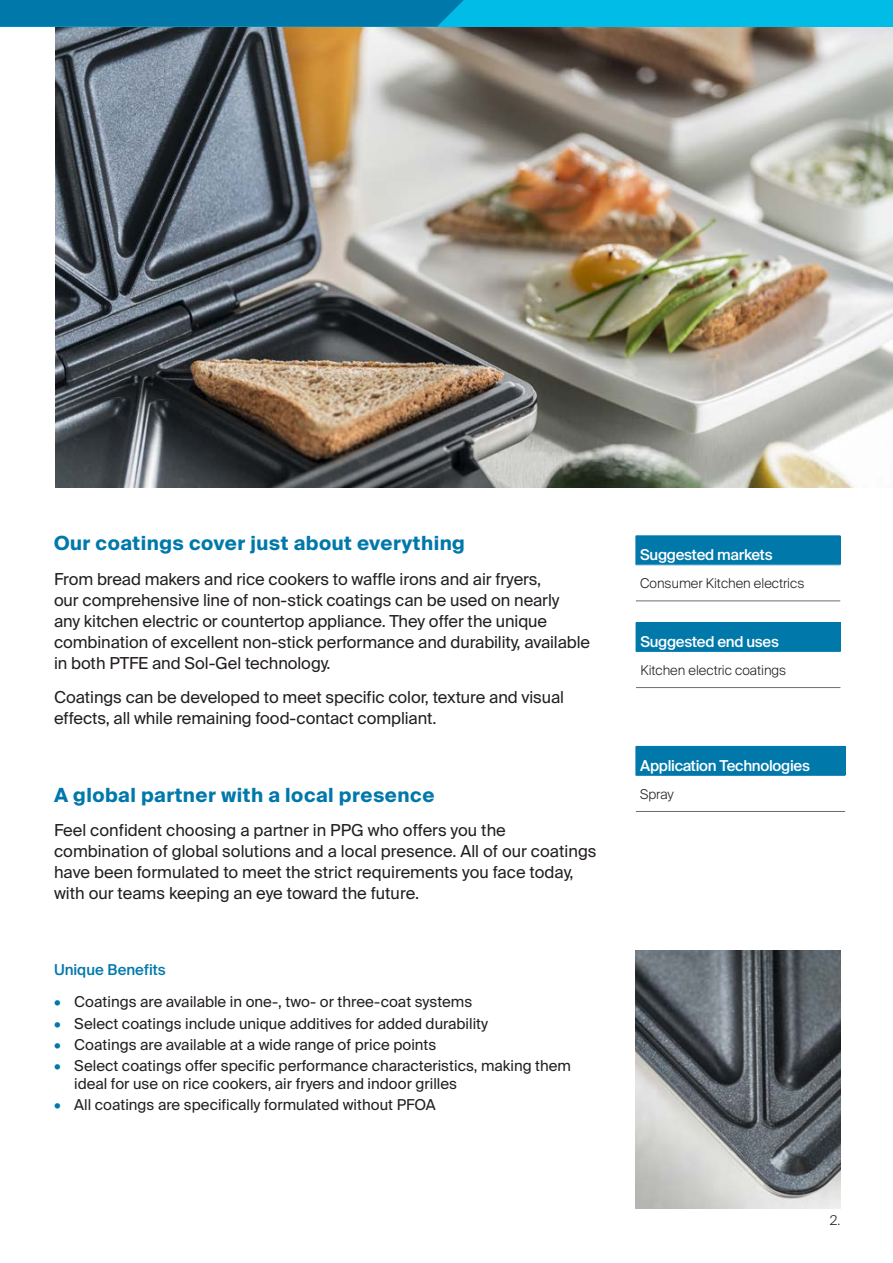
<style>
.page{position:relative;width:893px;height:1263px;background:#fff}
.page>*{position:absolute;margin:0;border:0;box-sizing:border-box;transform-origin:0 0}
.t1{font:700 19.5px "Suisse Intl";letter-spacing:.025em;color:#0078aa}
.t2{font:16.5px/21px "Suisse Intl";letter-spacing:-.005em;color:#231f20}
.t3{font:15px/18px "Suisse Intl";color:#231f20}
.t4{font:500 15px "Suisse Intl";letter-spacing:-.02em;color:#fff}
.t5{font:500 15px "Suisse Intl";color:#0078aa}
.t6{font:300 13.5px "Suisse Intl";color:#231f20}
.s1{color:#0078aa}
</style>
<div class="page">
<img style="left:55px;top:27px;width:838px;height:460px">
<img style="left:636px;top:950px;width:204px;height:259px">
<div style="left:0;top:0;width:893px;height:27px;background:#02bce8"></div>
<div style="left:636px;top:746px;width:209px;height:29px;background:#0078aa"></div>
<hr style="left:636px;top:811px;width:209px;height:1px;background:#6c6d70">
<svg style="left:845px;top:747px;width:1px;height:28px"></svg>
<hr style="left:636px;top:775px;width:209px;height:1px;background:#0078aa">
<div style="left:0;top:0;width:464px;height:27px;background:#0078aa"></div>
<div style="left:636px;top:622px;width:204px;height:29px;background:#0078aa"></div>
<hr style="left:636px;top:687px;width:204px;height:1px;background:#6c6d70">
<hr style="left:636px;top:622px;width:205px;height:1px;background:#0078aa">
<svg style="left:840px;top:623px;width:1px;height:28px"></svg>
<hr style="left:636px;top:651px;width:205px;height:1px;background:#0078aa">
<div style="left:636px;top:536px;width:204px;height:29px;background:#0078aa"></div>
<hr style="left:636px;top:601px;width:204px;height:1px;background:#6c6d70">
<hr style="left:636px;top:535px;width:204px;height:1px;background:#0078aa">
<svg style="left:840px;top:536px;width:1px;height:28px"></svg>
<p class="t1" style="left:54px;top:532px;width:412px">Our coatings cover just about everything</p>
<p class="t2" style="left:54px;top:569px;width:538px">From bread makers and rice cookers to waffle irons and air fryers,<br>our comprehensive line of non-stick coatings can be used on nearly<br>any kitchen electric or countertop appliance. They offer the unique combination of excellent non-stick performance and durability, available in both PTFE and Sol-Gel technology.</p>
<p class="t2" style="left:54px;top:687px;width:512px">Coatings can be developed to meet specific color, texture and visual effects, all while remaining food-contact compliant.</p>
<p class="t1" style="left:54px;top:783px;width:382px">A global partner with a local presence</p>
<p class="t2" style="left:54px;top:820px;width:544px">Feel confident choosing a partner in PPG who offers you the combination of global solutions and a local presence. All of our coatings have been formulated to meet the strict requirements you face today, with our teams keeping an eye toward the future.</p>
<p class="t5" style="left:54px;top:961px;width:113px">Unique Benefits</p>
<p class="t3" style="left:54px;top:993px;width:420px"><span class="s1">•</span> Coatings are available in one-, two- or three-coat systems</p>
<p class="t3" style="left:54px;top:1014px;width:436px"><span class="s1">•</span> Select coatings include unique additives for added durability</p>
<p class="t3" style="left:54px;top:1036px;width:384px"><span class="s1">•</span> Coatings are available at a wide range of price points</p>
<p class="t3" style="left:74px;top:1057px;width:498px;text-indent:-20px"><span class="s1">•</span> Select coatings offer specific performance characteristics, making them ideal for use on rice cookers, air fryers and indoor grilles</p>
<p class="t3" style="left:54px;top:1096px;width:383px"><span class="s1">•</span> All coatings are specifically formulated without PFOA</p>
<p class="t4" style="left:640px;top:546px;width:134px">Suggested markets</p>
<p class="t6" style="left:640px;top:575px;width:166px">Consumer Kitchen electrics</p>
<p class="t4" style="left:640px;top:633px;width:140px">Suggested end uses</p>
<p class="t6" style="left:640px;top:662px;width:147px">Kitchen electric coatings</p>
<p class="t4" style="left:640px;top:757px;width:171px">Application Technologies</p>
<p class="t6" style="left:640px;top:786px;width:35px">Spray</p>
<p class="t6" style="left:830px;top:1212px;width:12px">2.</p>
</div>
